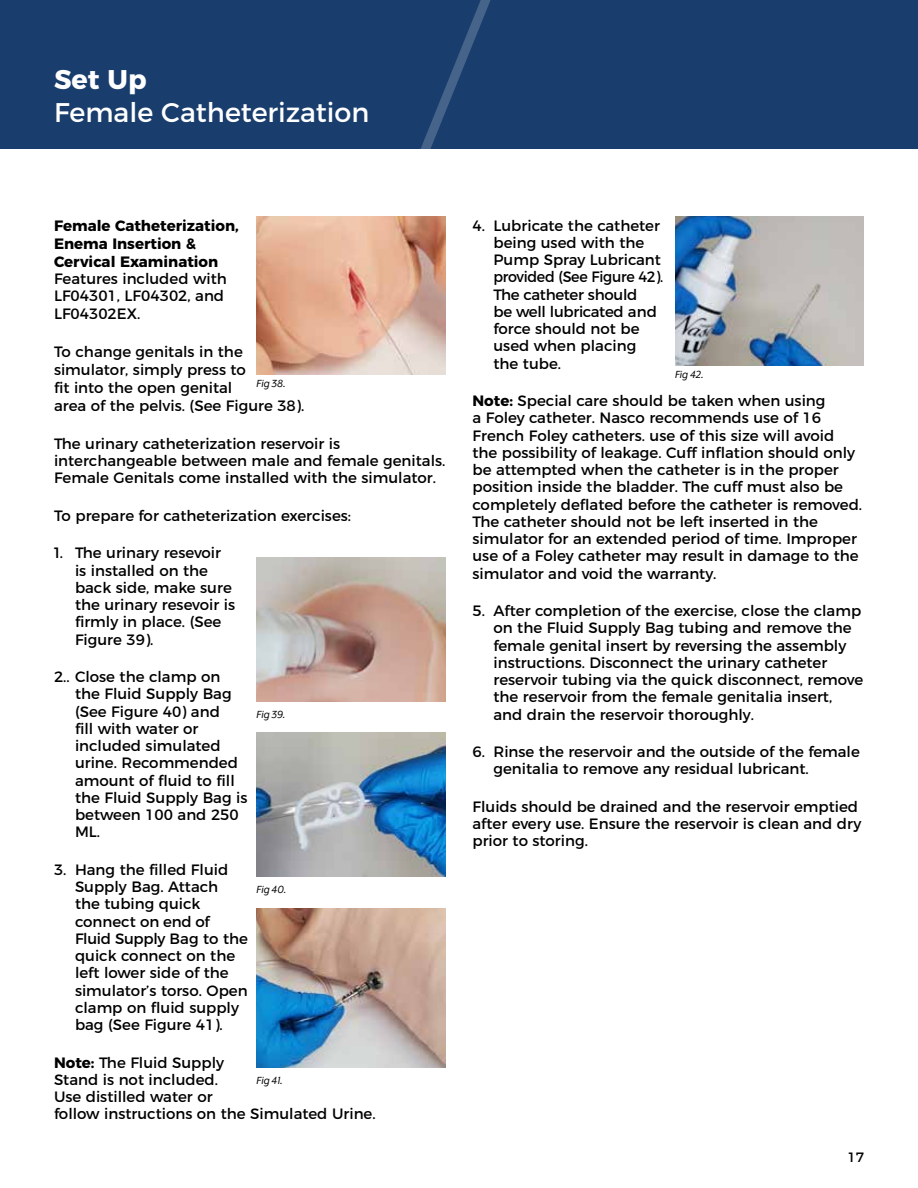
<style>
.page{position:relative;width:918px;height:1188px;background:#fff}
.page>*{position:absolute;margin:0;border:0;box-sizing:border-box;transform-origin:0 0}
.t1{font:27px "Montserrat";color:#fff}
.t2{font:700 27px "Montserrat";color:#fff}
.t3{font:15px/17.2px "Montserrat";color:#000}
.t4{font:700 15px/18px "Montserrat";color:#000}
.t5{font:13.5px "Montserrat";color:#000}
.t6{font:italic 12px "Mr Eaves XL Mod OT";color:#000}
.s1{font-weight:700}
</style>
<div class="page">
<div style="left:0;top:0;width:918px;height:149px;background:#193e6e"></div>
<svg style="left:421px;top:0;width:70px;height:149px"></svg>
<img style="left:675px;top:216px;width:189px;height:150px">
<img style="left:256px;top:909px;width:190px;height:159px">
<img style="left:256px;top:216px;width:190px;height:159px">
<img style="left:256px;top:732px;width:190px;height:144px">
<img style="left:256px;top:557px;width:190px;height:144px">
<h1 class="t2" style="left:54px;top:57px;width:94px">Set Up</h1>
<h1 class="t1" style="left:54px;top:90px;width:317px">Female Catheterization</h1>
<p class="t4" style="left:54px;top:215px;width:186px">Female Catheterization,<br>Enema Insertion &amp;<br>Cervical Examination</p>
<p class="t3" style="left:54px;top:268px;width:174px;line-height:17.7px">Features included with<br>LF04301, LF04302, and<br>LF04302EX.</p>
<p class="t3" style="left:54px;top:342px;width:250px;line-height:18px">To change genitals in the simulator, simply press to<br>fit into the open genital<br>area of the pelvis. (See Figure 38).</p>
<p class="t3" style="left:54px;top:434px;width:392px">The urinary catheterization reservoir is interchangeable between male and female genitals.<br>Female Genitals come installed with the simulator.</p>
<p class="t3" style="left:54px;top:506px;width:299px">To prepare for catheterization exercises:</p>
<p class="t3" style="left:75px;top:543px;width:162px;text-indent:-21px">1. The urinary resevoir is installed on the back side, make sure the urinary resevoir is firmly in place. (See<br>Figure 39).</p>
<p class="t3" style="left:75px;top:667px;width:174px;text-indent:-21px">2.. Close the clamp on the Fluid Supply Bag (See Figure 40) and<br>fill with water or included simulated urine. Recommended amount of fluid to fill the Fluid Supply Bag is between 100 and 250<br>ML.</p>
<p class="t3" style="left:75px;top:860px;width:174px;text-indent:-21px">3. Hang the filled Fluid<br>Supply Bag. Attach<br>the tubing quick connect on end of<br>Fluid Supply Bag to the quick connect on the left lower side of the simulator’s torso. Open clamp on fluid supply bag (See Figure 41).</p>
<p class="t3" style="left:54px;top:1052px;width:322px"><span class="s1">Note:</span> The Fluid Supply<br>Stand is not included.<br>Use distilled water or<br>follow instructions on the Simulated Urine.</p>
<p class="t6" style="left:256px;top:377px;width:31px">Fig 38.</p>
<p class="t6" style="left:256px;top:708px;width:30px">Fig 39.</p>
<p class="t6" style="left:256px;top:883px;width:31px">Fig 40.</p>
<p class="t6" style="left:256px;top:1074px;width:28px">Fig 41.</p>
<p class="t3" style="left:494px;top:215px;width:170px;text-indent:-21px">4. Lubricate the catheter being used with the<br>Pump Spray Lubricant provided (See Figure 42).<br>The catheter should<br>be well lubricated and force should not be used when placing the tube.</p>
<p class="t3" style="left:472px;top:391px;width:390px"><span class="s1">Note:</span> Special care should be taken when using<br>a Foley catheter. Nasco recommends use of 16<br>French Foley catheters. use of this size will avoid the possibility of leakage. Cuff inflation should only be attempted when the catheter is in the proper position inside the bladder. The cuff must also be completely deflated before the catheter is removed.<br>The catheter should not be left inserted in the simulator for an extended period of time. Improper use of a Foley catheter may result in damage to the simulator and void the warranty.</p>
<p class="t3" style="left:494px;top:601px;width:371px;text-indent:-21px">5. After completion of the exercise, close the clamp on the Fluid Supply Bag tubing and remove the female genital insert by reversing the assembly instructions. Disconnect the urinary catheter reservoir tubing via the quick disconnect, remove the reservoir from the female genitalia insert, and drain the reservoir thoroughly.</p>
<p class="t3" style="left:494px;top:742px;width:368px;text-indent:-21px">6. Rinse the reservoir and the outside of the female genitalia to remove any residual lubricant.</p>
<p class="t3" style="left:472px;top:797px;width:390px">Fluids should be drained and the reservoir emptied after every use. Ensure the reservoir is clean and dry prior to storing.</p>
<p class="t6" style="left:675px;top:368px;width:30px">Fig 42.</p>
<p class="t5" style="left:847px;top:1147px;width:18px">17</p>
</div>
